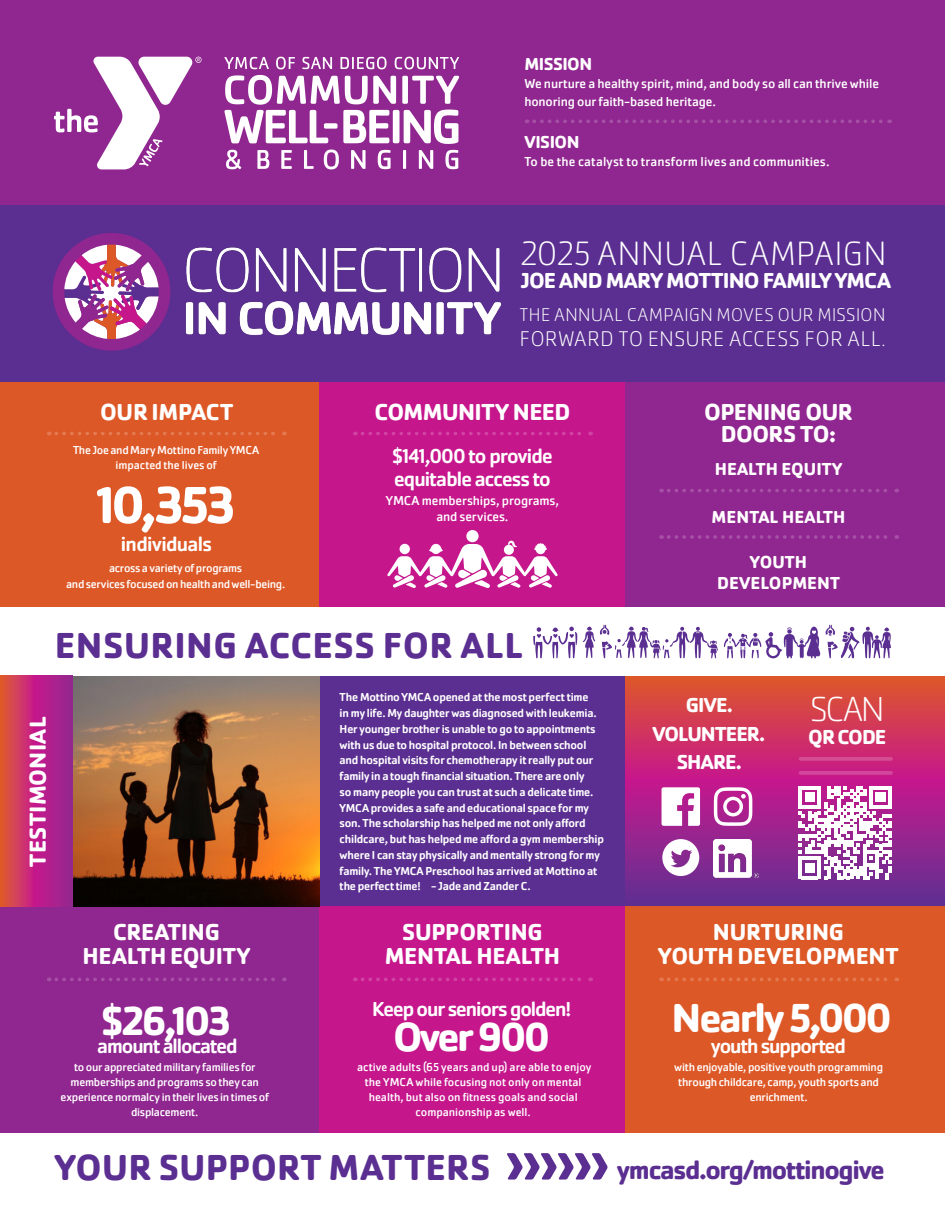
<style>
.page{position:relative;width:945px;height:1215px;background:#fff}
.page>*{position:absolute;margin:0;border:0;box-sizing:border-box;transform-origin:0 0}
.t1{font:700 54px "Cachet Pro";color:#fff}
.t2{font:700 42px "Cachet Pro";letter-spacing:-.06em;color:#fff}
.t3{font:700 37.5px "Cachet Pro";letter-spacing:.01em;color:#5b2e91}
.t4{font:200 36px "Cachet Pro";color:#fff}
.t5{font:200 35.1px "Cachet Pro";letter-spacing:.025em;color:#fff}
.t6{font:700 27px "Cachet Pro";letter-spacing:-.05em;color:#5b2e91}
.t7{font:700 24px/22.5px "Cachet Pro";letter-spacing:-.01em;color:#fff;text-align:center}
.t8{font:700 24px "Cachet Pro";letter-spacing:.015em;color:#fff}
.t9{font:700 22.5px "Cachet Pro";letter-spacing:-.04em;color:#fff}
.t10{font:200 22.05px "Cachet Pro";letter-spacing:.03em;color:#fff}
.t11{font:500 21px/23.2px "Cachet Pro";letter-spacing:-.045em;color:#fff}
.t12{font:700 21px "Cachet Pro";letter-spacing:-.045em;color:#fff}
.t13{font:200 19.05px "Cachet Pro";letter-spacing:.025em;color:#fff}
.t14{font:700 18px/21px "Cachet Pro";letter-spacing:.005em;color:#fff;text-align:center}
.t15{font:700 18px "Cachet Pro";letter-spacing:-.03em;color:#fff}
.t16{font:13.5px/18px "Cachet Pro";letter-spacing:-.01em;color:#fff}
.t17{font:500 12px/15.8px "Cachet Pro";letter-spacing:-.015em;color:#fff}
.t18{font:12px/15px "Cachet Pro";letter-spacing:-.02em;color:#fff;text-align:center}
.t19{font:12px/15px "Cachet Pro";color:#fff;text-align:center}
</style>
<div class="page">
<div style="left:0;top:675px;width:626px;height:232px;background:#5b2e91"></div>
<svg style="left:625px;top:676px;width:320px;height:230px;background:#b33071"></svg>
<div style="left:0;top:0;width:945px;height:205px;background:#90268f"></div>
<div style="left:0;top:381px;width:320px;height:227px;background:#dd5827"></div>
<div style="left:320px;top:381px;width:306px;height:227px;background:#c5168c"></div>
<div style="left:626px;top:381px;width:319px;height:227px;background:#90268f"></div>
<div style="left:0;top:906px;width:320px;height:227px;background:#90268f"></div>
<div style="left:320px;top:906px;width:306px;height:227px;background:#c5168c"></div>
<div style="left:626px;top:906px;width:319px;height:227px;background:#dd5827"></div>
<div style="left:0;top:205px;width:945px;height:177px;background:#5b2e91"></div>
<div style="left:0;top:608px;width:945px;height:68px;background:#fff"></div>
<svg style="left:533px;top:627px;width:44px;height:32px"></svg>
<svg style="left:583px;top:624px;width:135px;height:35px"></svg>
<svg style="left:724px;top:624px;width:167px;height:35px"></svg>
<svg style="left:534px;top:119px;width:356px;height:4px"></svg>
<svg style="left:801px;top:757px;width:90px;height:4px"></svg>
<hr style="left:801px;top:771px;width:90px;height:4px;background:#d1469c">
<svg style="left:662px;top:787px;width:38px;height:39px"></svg>
<svg style="left:714px;top:787px;width:38px;height:39px"></svg>
<svg style="left:662px;top:839px;width:37px;height:37px"></svg>
<img style="left:714px;top:840px;width:45px;height:37px">
<svg style="left:224px;top:57px;width:235px;height:12px"></svg>
<svg style="left:224px;top:75px;width:235px;height:69px"></svg>
<svg style="left:226px;top:150px;width:15px;height:19px"></svg>
<svg style="left:257px;top:150px;width:12px;height:19px"></svg>
<svg style="left:281px;top:150px;width:11px;height:19px"></svg>
<svg style="left:304px;top:150px;width:10px;height:19px"></svg>
<svg style="left:324px;top:150px;width:15px;height:19px"></svg>
<svg style="left:351px;top:150px;width:15px;height:19px"></svg>
<svg style="left:378px;top:150px;width:13px;height:19px"></svg>
<svg style="left:403px;top:150px;width:3px;height:19px"></svg>
<svg style="left:419px;top:150px;width:14px;height:19px"></svg>
<svg style="left:445px;top:150px;width:13px;height:19px"></svg>
<svg style="left:54px;top:57px;width:148px;height:112px"></svg>
<div style="left:53px;top:233px;width:117px;height:118px;background:#90268f;border-radius:50%"></div>
<svg style="left:64px;top:245px;width:95px;height:94px"></svg>
<img style="left:186px;top:247px;width:315px;height:89px">
<svg style="left:362px;top:978px;width:229px;height:3px"></svg>
<svg style="left:669px;top:978px;width:228px;height:3px"></svg>
<svg style="left:56px;top:978px;width:229px;height:3px"></svg>
<svg style="left:362px;top:432px;width:229px;height:3px"></svg>
<svg style="left:56px;top:432px;width:229px;height:3px"></svg>
<svg style="left:669px;top:489px;width:228px;height:3px"></svg>
<svg style="left:669px;top:535px;width:228px;height:4px"></svg>
<div style="left:466px;top:530px;width:13px;height:12px;background:#fff;border-radius:50%"></div>
<svg style="left:387px;top:541px;width:171px;height:47px"></svg>
<svg style="left:799px;top:786px;width:93px;height:93px"></svg>
<img style="left:73px;top:677px;width:246px;height:229px">
<svg style="left:0;top:675px;width:73px;height:231px;background:#be2e75"></svg>
<svg style="left:507px;top:1153px;width:101px;height:27px"></svg>
<p class="t15" style="left:524px;top:53px;width:69px">MISSION</p>
<p class="t16" style="left:524px;top:75px;width:356px">We nurture a healthy spirit, mind, and body so all can thrive while honoring our faith-based heritage.</p>
<p class="t14" style="left:524px;top:131px;width:57px">VISION</p>
<p class="t16" style="left:524px;top:152px;width:307px">To be the catalyst to transform lives and communities.</p>
<p class="t5" style="left:520px;top:234px;width:367px">2025 ANNUAL CAMPAIGN</p>
<p class="t9" style="left:520px;top:266px;width:372px">JOE AND MARY MOTTINO FAMILY YMCA</p>
<p class="t13" style="left:520px;top:304px;width:367px">THE ANNUAL CAMPAIGN MOVES OUR MISSION</p>
<p class="t10" style="left:520px;top:327px;width:367px">FORWARD TO ENSURE ACCESS FOR ALL.</p>
<p class="t7" style="left:100px;top:401px;width:135px">OUR IMPACT</p>
<p class="t18" style="left:73px;top:443px;width:188px">The Joe and Mary Mottino Family YMCA impacted the lives of</p>
<p class="t1" style="left:96px;top:471px;width:141px">10,353</p>
<p class="t11" style="left:121px;top:533px;width:93px">individuals</p>
<p class="t18" style="left:66px;top:561px;width:221px;line-height:15.8px">across a variety of programs<br>and services focused on health and well-being.</p>
<p class="t7" style="left:375px;top:401px;width:197px">COMMUNITY NEED</p>
<p class="t7" style="left:704px;top:401px;width:150px">OPENING OUR<br>DOORS TO:</p>
<p class="t14" style="left:715px;top:458px;width:129px">HEALTH EQUITY</p>
<p class="t14" style="left:712px;top:506px;width:135px">MENTAL HEALTH</p>
<p class="t14" style="left:717px;top:551px;width:124px">YOUTH<br>DEVELOPMENT</p>
<p class="t11" style="left:392px;top:445px;width:162px">$141,000 to provide equitable access to</p>
<p class="t16" style="left:386px;top:493px;width:175px;line-height:15.8px;text-align:center">YMCA memberships, programs, and services.</p>
<p class="t3" style="left:55px;top:622px;width:470px">ENSURING ACCESS FOR ALL</p>
<p class="t8" style="left:23px;top:867px;width:152px;rotate:-90deg">TESTIMONIAL</p>
<p class="t7" style="left:113px;top:921px;width:108px">CREATING</p>
<p class="t7" style="left:83px;top:945px;width:169px">HEALTH EQUITY</p>
<p class="t2" style="left:101px;top:994px;width:132px">$26,103</p>
<p class="t11" style="left:97px;top:1035px;width:142px">amount allocated</p>
<p class="t17" style="left:340px;top:690px;width:266px">The Mottino YMCA opened at the most perfect time<br>in my life. My daughter was diagnosed with leukemia.<br>Her younger brother is unable to go to appointments with us due to hospital protocol. In between school and hospital visits for chemotherapy it really put our family in a tough financial situation. There are only<br>so many people you can trust at such a delicate time.<br>YMCA provides a safe and educational space for my son. The scholarship has helped me not only afford childcare, but has helped me afford a gym membership where I can stay physically and mentally strong for my family. The YMCA Preschool has arrived at Mottino at the perfect time! - Jade and Zander C.</p>
<p class="t12" style="left:686px;top:692px;width:49px">GIVE.</p>
<p class="t12" style="left:652px;top:721px;width:114px">VOLUNTEER.</p>
<p class="t12" style="left:677px;top:749px;width:67px">SHARE.</p>
<p class="t4" style="left:810px;top:689px;width:76px">SCAN</p>
<p class="t12" style="left:808px;top:723px;width:80px">QR CODE</p>
<p class="t7" style="left:402px;top:921px;width:142px">SUPPORTING</p>
<p class="t7" style="left:385px;top:945px;width:177px">MENTAL HEALTH</p>
<p class="t7" style="left:713px;top:921px;width:133px">NURTURING</p>
<p class="t7" style="left:658px;top:945px;width:242px">YOUTH DEVELOPMENT</p>
<p class="t11" style="left:372px;top:998px;width:201px">Keep our seniors golden!</p>
<p class="t2" style="left:393px;top:1011px;width:159px">Over 900</p>
<p class="t2" style="left:672px;top:992px;width:222px">Nearly 5,000</p>
<p class="t11" style="left:711px;top:1035px;width:136px">youth supported</p>
<p class="t19" style="left:357px;top:1060px;width:236px">active adults (65 years and up) are able to enjoy the YMCA while focusing not only on mental health, but also on fitness goals and social companionship as well.</p>
<p class="t18" style="left:61px;top:1060px;width:210px">to our appreciated military families for memberships and programs so they can experience normalcy in their lives in times of displacement.</p>
<p class="t18" style="left:674px;top:1060px;width:210px">with enjoyable, positive youth programming through childcare, camp, youth sports and enrichment.</p>
<p class="t3" style="left:55px;top:1144px;width:437px">YOUR SUPPORT MATTERS</p>
<p class="t6" style="left:617px;top:1153px;width:269px">ymcasd.org/mottinogive</p>
</div>
